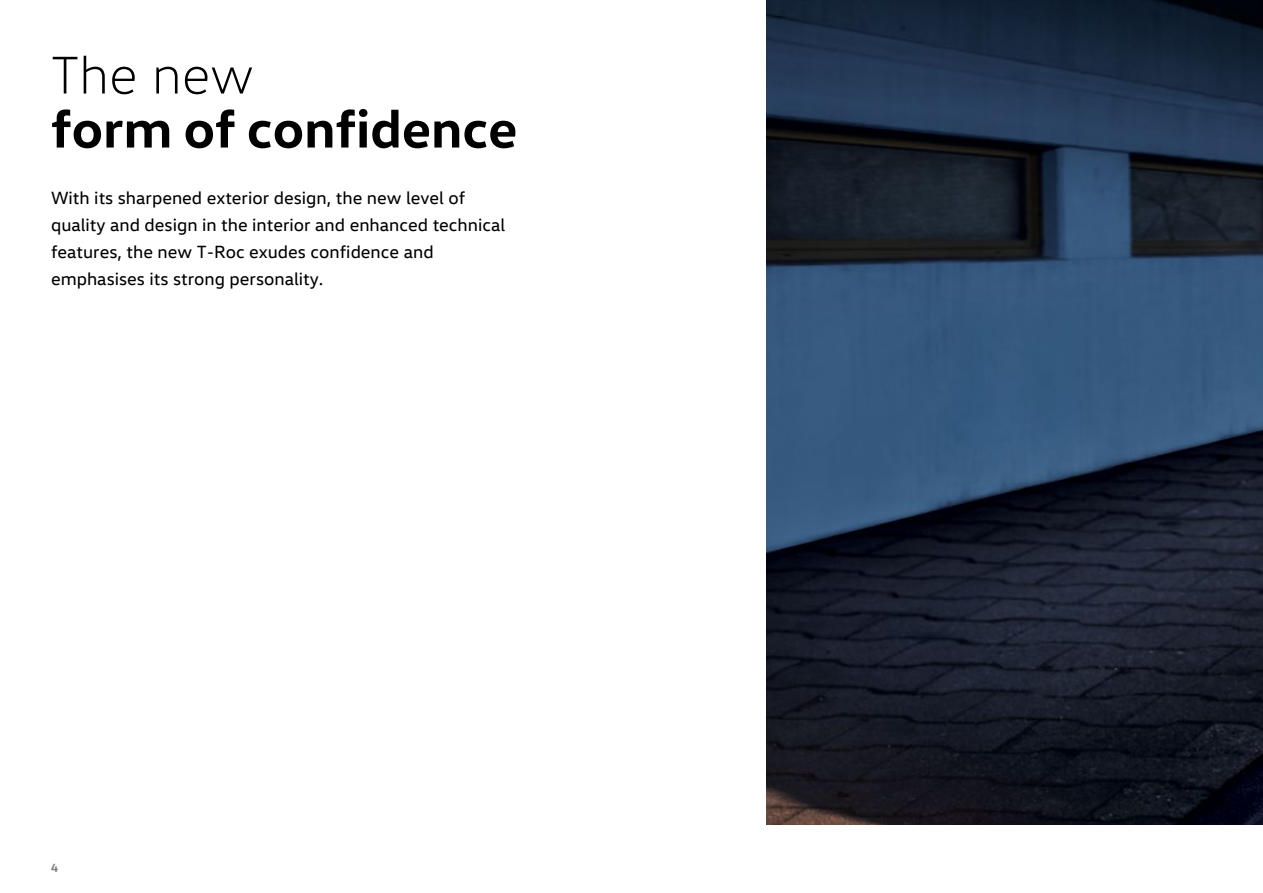
<style>
.page{position:relative;width:1263px;height:893px;background:#fff}
.page>*{position:absolute;margin:0;border:0;box-sizing:border-box;transform-origin:0 0}
.t1{font:700 54px "VW Head";color:#000}
.t2{font:300 54px "VW Head";color:#000}
.t3{font:18px/27px "VW Head";color:#000}
.t4{font:700 12px "VW Head";color:#808285}
</style>
<div class="page">
<img style="left:767px;top:0;width:496px;height:825px">
<h1 class="t2" style="left:51px;top:43px;width:204px">The new</h1>
<h1 class="t1" style="left:51px;top:94px;width:468px">form of confidence</h1>
<p class="t3" style="left:51px;top:184px;width:456px">With its sharpened exterior design, the new level of quality and design in the interior and enhanced technical features, the new T-Roc exudes confidence and emphasises its strong personality.</p>
<p class="t4" style="left:51px;top:860px;width:9px">4</p>
</div>
